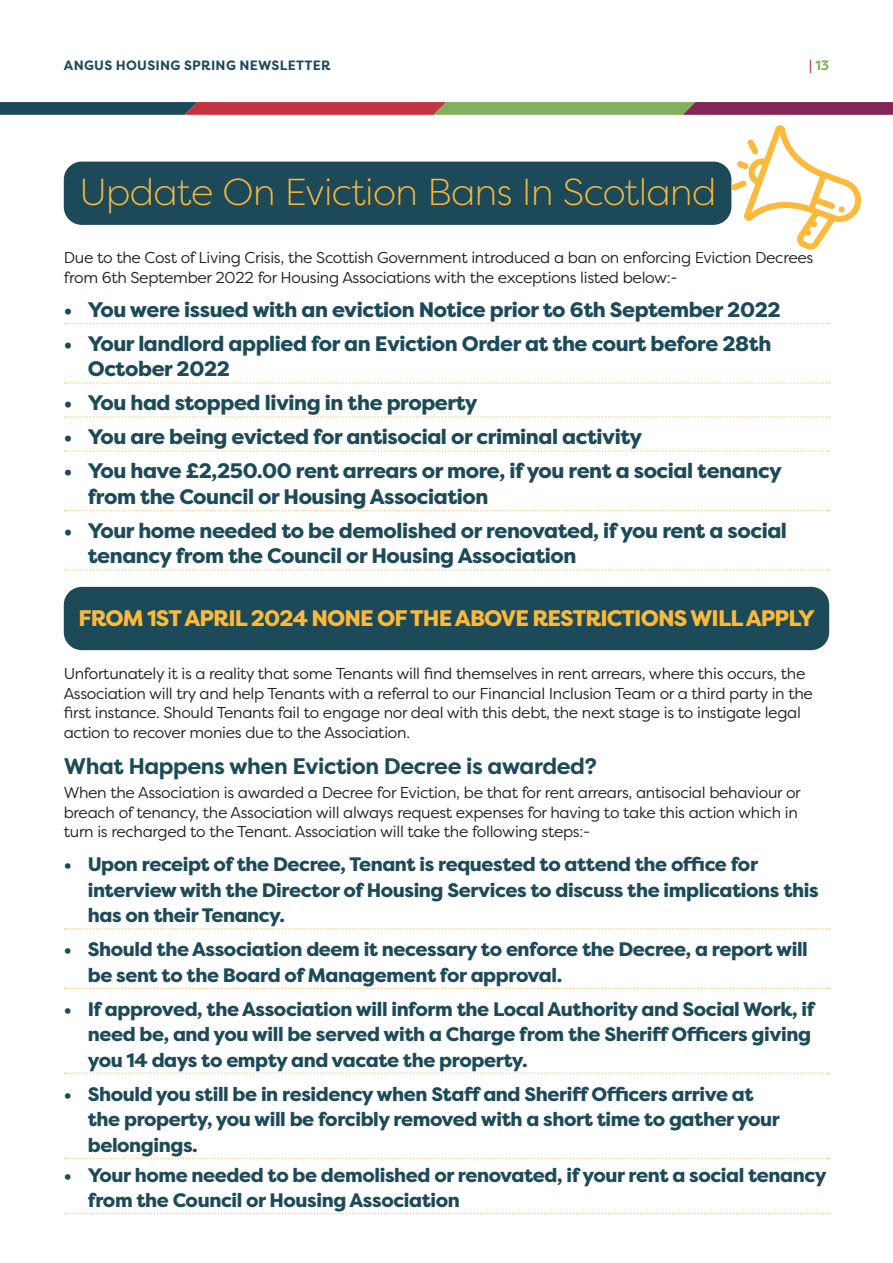
<style>
.page{position:relative;width:893px;height:1263px;background:#fff}
.page>*{position:absolute;margin:0;border:0;box-sizing:border-box;transform-origin:0 0}
.t1{font:300 37.5px "Filson Pro";letter-spacing:-.015em;color:#fdb939}
.t2{font:800 22.5px "Filson Pro";letter-spacing:-.04em;color:#fdb939}
.t3{font:700 22.5px "Filson Pro";letter-spacing:-.02em;color:#1c4a59}
.t4{font:800 21px/25.5px "Filson Pro";letter-spacing:-.02em;color:#1c4a59}
.t5{font:800 19.5px/25.5px "Filson Pro";letter-spacing:-.02em;color:#1c4a59}
.t6{font:15.75px/19.5px "Filson Pro";letter-spacing:-.02em;color:#231f20}
.t7{font:700 13.5px "Filson Pro";letter-spacing:.02em;color:#1c4a59}
.t8{font:700 13.5px "Filson Pro";color:#82b05c}
.s1{color:#c53240}
</style>
<div class="page">
<svg style="left:0;top:102px;width:893px;height:13px;background:#815a56"></svg>
<svg style="left:64px;top:323px;width:765px;height:1px"></svg>
<svg style="left:64px;top:382px;width:765px;height:2px"></svg>
<svg style="left:64px;top:416px;width:765px;height:2px"></svg>
<svg style="left:64px;top:450px;width:765px;height:2px"></svg>
<svg style="left:64px;top:510px;width:765px;height:1px"></svg>
<svg style="left:64px;top:569px;width:765px;height:2px"></svg>
<div style="left:64px;top:162px;width:667px;height:63px;background:#1c4a59;border-radius:18px"></div>
<svg style="left:731px;top:125px;width:131px;height:125px"></svg>
<div style="left:64px;top:587px;width:765px;height:63px;background:#1c4a59;border-radius:18px"></div>
<svg style="left:64px;top:928px;width:765px;height:1px"></svg>
<svg style="left:64px;top:988px;width:765px;height:1px"></svg>
<svg style="left:64px;top:1073px;width:765px;height:1px"></svg>
<svg style="left:64px;top:1158px;width:765px;height:1px"></svg>
<svg style="left:64px;top:1213px;width:765px;height:1px"></svg>
<p class="t7" style="left:64px;top:56px;width:268px">ANGUS HOUSING SPRING NEWSLETTER</p>
<p class="t8" style="left:809px;top:56px;width:22px"><span class="s1">|</span> 13</p>
<p class="t1" style="left:79px;top:168px;width:639px">Update On Eviction Bans In Scotland</p>
<p class="t6" style="left:64px;top:248px;width:751px">Due to the Cost of Living Crisis, the Scottish Government introduced a ban on enforcing Eviction Decrees from 6th September 2022 for Housing Associations with the exceptions listed below:-</p>
<p class="t4" style="left:64px;top:297px;width:718px">• You were issued with an eviction Notice prior to 6th September 2022</p>
<p class="t4" style="left:88px;top:331px;width:685px;text-indent:-24px">• Your landlord applied for an Eviction Order at the court before 28th<br>October 2022</p>
<p class="t4" style="left:64px;top:391px;width:415px">• You had stopped living in the property</p>
<p class="t4" style="left:64px;top:425px;width:580px">• You are being evicted for antisocial or criminal activity</p>
<p class="t4" style="left:88px;top:459px;width:695px;text-indent:-24px">• You have £2,250.00 rent arrears or more, if you rent a social tenancy from the Council or Housing Association</p>
<p class="t4" style="left:88px;top:518px;width:701px;text-indent:-24px">• Your home needed to be demolished or renovated, if you rent a social tenancy from the Council or Housing Association</p>
<p class="t2" style="left:78px;top:604px;width:738px">FROM 1ST APRIL 2024 NONE OF THE ABOVE RESTRICTIONS WILL APPLY</p>
<p class="t6" style="left:64px;top:664px;width:751px">Unfortunately it is a reality that some Tenants will find themselves in rent arrears, where this occurs, the Association will try and help Tenants with a referral to our Financial Inclusion Team or a third party in the first instance. Should Tenants fail to engage nor deal with this debt, the next stage is to instigate legal action to recover monies due to the Association.</p>
<p class="t3" style="left:64px;top:752px;width:534px">What Happens when Eviction Decree is awarded?</p>
<p class="t6" style="left:64px;top:782px;width:738px">When the Association is awarded a Decree for Eviction, be that for rent arrears, antisocial behaviour or breach of tenancy, the Association will always request expenses for having to take this action which in turn is recharged to the Tenant. Association will take the following steps:-</p>
<p class="t5" style="left:88px;top:852px;width:732px;text-indent:-24px">• Upon receipt of the Decree, Tenant is requested to attend the office for interview with the Director of Housing Services to discuss the implications this has on their Tenancy.</p>
<p class="t5" style="left:88px;top:937px;width:722px;text-indent:-24px">• Should the Association deem it necessary to enforce the Decree, a report will be sent to the Board of Management for approval.</p>
<p class="t5" style="left:88px;top:996px;width:728px;text-indent:-24px">• If approved, the Association will inform the Local Authority and Social Work, if need be, and you will be served with a Charge from the Sheriff Officers giving you 14 days to empty and vacate the property.</p>
<p class="t5" style="left:88px;top:1081px;width:694px;text-indent:-24px">• Should you still be in residency when Staff and Sheriff Officers arrive at the property, you will be forcibly removed with a short time to gather your belongings.</p>
<p class="t5" style="left:88px;top:1162px;width:740px;text-indent:-24px">• Your home needed to be demolished or renovated, if your rent a social tenancy from the Council or Housing Association</p>
</div>
